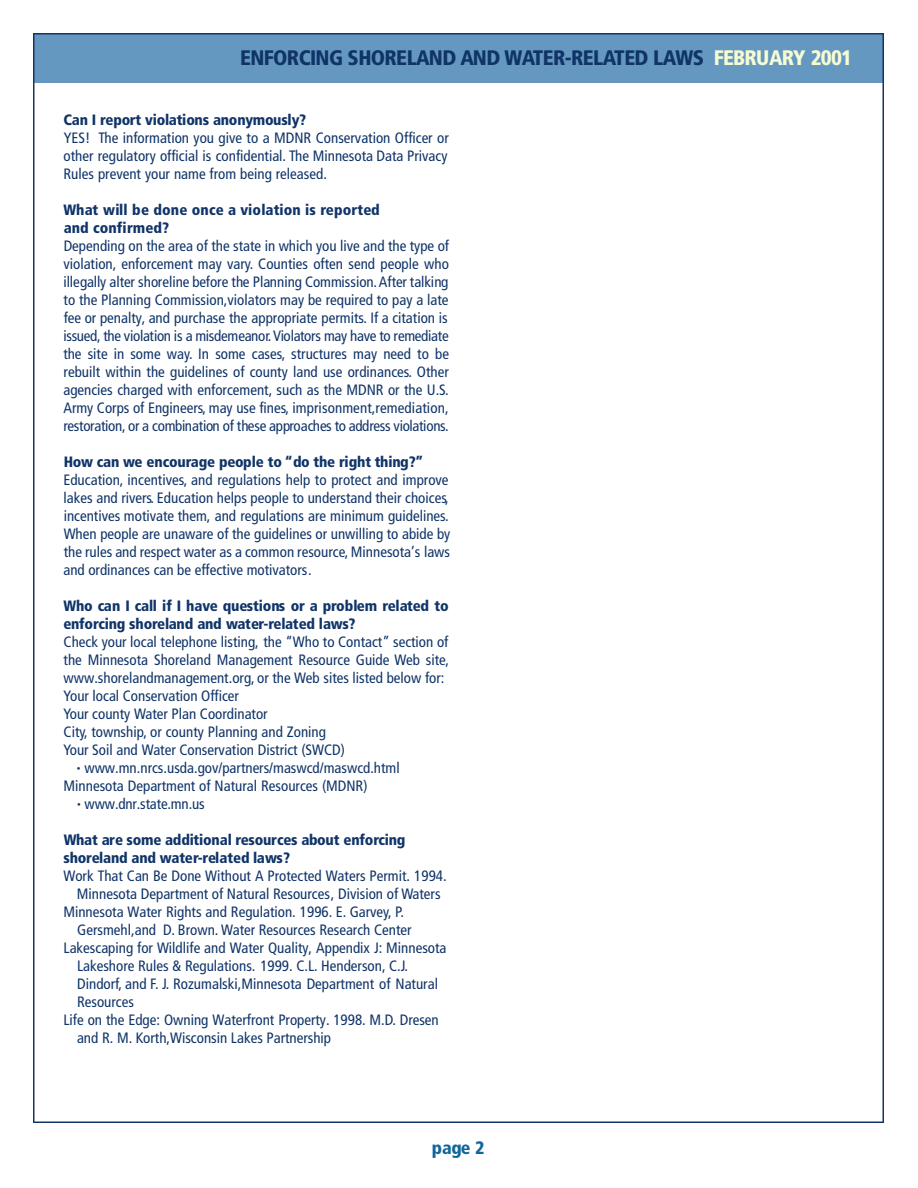
<style>
.page{position:relative;width:918px;height:1188px;background:#fff}
.page>*{position:absolute;margin:0;border:0;box-sizing:border-box;transform-origin:0 0}
.t1{font:900 condensed 21px "Frutiger";letter-spacing:-.035em;color:#103468}
.t2{font:900 condensed 18px "Frutiger";color:#116799}
.t3{font:condensed 15px/18px "Frutiger";color:#103468;text-align:justify}
.t4{font:900 condensed 15px/18px "Frutiger";letter-spacing:-.025em;color:#103468}
.t5{font:900 condensed 15px/18px "Frutiger";color:#103468}
.s1{color:#f7fcd2}
</style>
<div class="page">
<img style="left:33px;top:33px;width:850px;height:1089px">
<h1 class="t1" style="left:240px;top:50px;width:613px">ENFORCING SHORELAND AND WAT E R - R E L ATED LAWS <span class="s1">F E B R UA RY 2001</span></h1>
<p class="t4" style="left:63px;top:112px;width:244px">Can I report violations anonymously?</p>
<p class="t3" style="left:64px;top:130px;width:387px">YES! The information you give to a MDNR Conservation Officer or other regulatory official is confidential. The Minnesota Data Privacy Rules prevent your name from being released.</p>
<p class="t5" style="left:63px;top:202px;width:318px">What will be done once a violation is reported and confirmed?</p>
<p class="t3" style="left:63px;top:238px;width:387px">Depending on the area of the state in which you live and the type of violation, enforcement may vary. Counties often send people who illegally alter shoreline before the Planning Commission. After talking to the Planning Commission,violators may be required to pay a late fee or penalty, and purchase the appropriate permits. If a citation is i s s u e d , the violation is a misdemeanor.Violators may have to remediate the site in some way. In some cases, structures may need to be rebuilt within the guidelines of county land use ordinances. Other agencies charged with enforcement, such as the MDNR or the U.S.<br>Army Corps of Engineers, may use fines, imprisonment,remediation, r e s t o r a t i o n , or a combination of these approaches to address violations.</p>
<p class="t4" style="left:64px;top:454px;width:361px">How can we encourage people to “do the right thing?”</p>
<p class="t3" style="left:63px;top:472px;width:389px">Education, incentives, and regulations help to protect and improve lakes and rivers. Education helps people to understand their choices, incentives motivate them, and regulations are minimum guidelines.<br>When people are unaware of the guidelines or unwilling to abide by the rules and respect water as a common resource, Minnesota’s laws and ordinances can be effective motivators.</p>
<p class="t4" style="left:63px;top:598px;width:387px">Who can I call if I have questions or a problem related to e n f o rcing shoreland and water- related laws?</p>
<p class="t3" style="left:63px;top:634px;width:387px;text-align:left">Check your local telephone listing, the “Who to Contact” section of the Minnesota Shoreland Management Resource Guide Web site, www.shorelandmanagement.org, or the Web sites listed below for:<br>Your local Conservation Officer<br>Your county Water Plan Coordinator<br>City, township, or county Planning and Zoning<br>Your Soil and Water Conservation District (SWCD)</p>
<p class="t3" style="left:64px;top:760px;width:338px;text-indent:13px"><sup>•</sup> www.mn.nrcs.usda.gov/partners/maswcd/maswcd.html<br>Minnesota Department of Natural Resources (MDNR)</p>
<p class="t3" style="left:77px;top:796px;width:129px"><sup>•</sup> www.dnr.state.mn.us</p>
<p class="t4" style="left:64px;top:832px;width:343px">What are some additional re s o u rces about enforc i n g s h o reland and water- related laws?</p>
<p class="t3" style="left:63px;top:868px;width:385px">Work That Can Be Done Without A Protected Waters Permit. 1994.</p>
<p class="t3" style="left:77px;top:886px;width:365px">Minnesota Department of Natural Resources, Division of Waters</p>
<p class="t3" style="left:63px;top:904px;width:342px">Minnesota Water Rights and Regulation. 1996. E. Garvey, P.</p>
<p class="t3" style="left:77px;top:922px;width:336px">Gersmehl,and D. Brown. Water Resources Research Center</p>
<p class="t3" style="left:64px;top:940px;width:384px">Lakescaping for Wildlife and Water Quality, Appendix J: Minnesota</p>
<p class="t3" style="left:77px;top:958px;width:332px">Lakeshore Rules &amp; Regulations. 1999. C.L. Henderson, C.J.</p>
<p class="t3" style="left:77px;top:976px;width:362px">Dindorf, and F. J. Rozumalski,Minnesota Department of Natural</p>
<p class="t3" style="left:77px;top:994px;width:58px">Resources</p>
<p class="t3" style="left:64px;top:1012px;width:377px">Life on the Edge: Owning Waterfront Property. 1998. M.D. Dresen</p>
<p class="t3" style="left:77px;top:1030px;width:256px">and R. M. Korth,Wisconsin Lakes Partnership</p>
<p class="t2" style="left:432px;top:1140px;width:54px">page 2</p>
</div>
